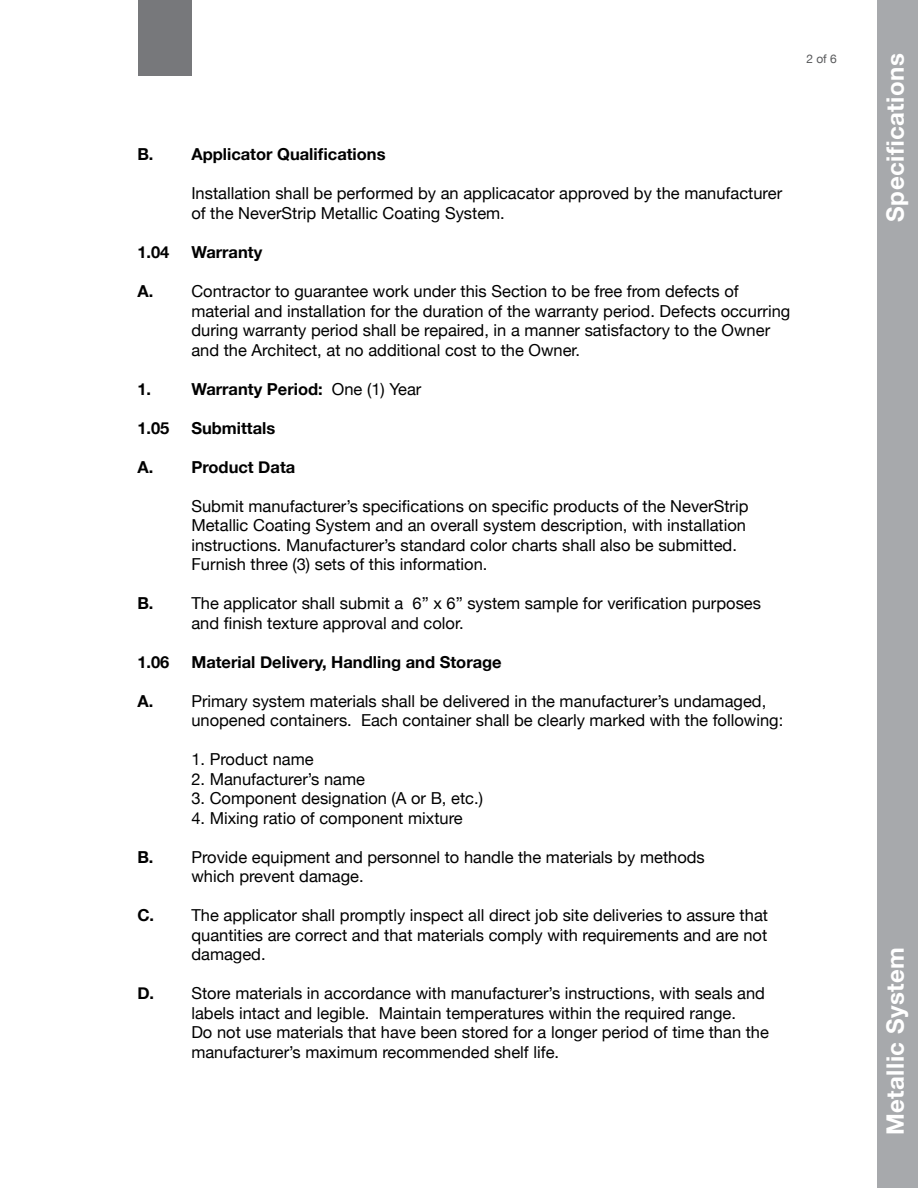
<style>
.page{position:relative;width:918px;height:1188px;background:#fff}
.page>*{position:absolute;margin:0;border:0;box-sizing:border-box;transform-origin:0 0}
.t1{font:700 24px "Helvetica Neue";letter-spacing:.02em;color:#fff}
.t2{font:16.5px/19.5px "Helvetica Neue";color:#000}
.t3{font:700 16.5px "Helvetica Neue";color:#000}
.t4{font:12px "Helvetica Neue";color:#58595b}
.s1{font-weight:700}
.s2{font-weight:400}
</style>
<div class="page">
<div style="left:878px;top:0;width:40px;height:1188px;background:#a7a9ac"></div>
<div style="left:138px;top:0;width:54px;height:76px;background:#77787b"></div>
<p class="t4" style="left:806px;top:50px;width:32px">2 of 6</p>
<p class="t3" style="left:137px;top:142px;width:250px">B. Applicator Qualifications</p>
<p class="t2" style="left:191px;top:185px;width:592px">Installation shall be performed by an applicacator approved by the manufacturer of the NeverStrip Metallic Coating System.</p>
<p class="t3" style="left:137px;top:239px;width:34px">1.04</p>
<p class="t3" style="left:191px;top:239px;width:72px">Warranty</p>
<p class="t2" style="left:191px;top:282px;width:600px;text-indent:-54px"><span class="s1">A.</span> Contractor to guarantee work under this Section to be free from defects of material and installation for the duration of the warranty period. Defects occurring during warranty period shall be repaired, in a manner satisfactory to the Owner and the Architect, at no additional cost to the Owner.</p>
<p class="t3" style="left:137px;top:376px;width:15px">1.</p>
<p class="t3" style="left:191px;top:376px;width:232px">Warranty Period: <span class="s2">One (1) Year</span></p>
<p class="t3" style="left:137px;top:415px;width:34px">1.05</p>
<p class="t3" style="left:191px;top:415px;width:85px">Submittals</p>
<p class="t3" style="left:137px;top:454px;width:159px">A. Product Data</p>
<p class="t2" style="left:191px;top:497px;width:559px">Submit manufacturer’s specifications on specific products of the NeverStrip Metallic Coating System and an overall system description, with installation instructions. Manufacturer’s standard color charts shall also be submitted.<br>Furnish three (3) sets of this information.</p>
<p class="t2" style="left:191px;top:594px;width:571px;text-indent:-54px"><span class="s1">B.</span> The applicator shall submit a 6” x 6” system sample for verification purposes and finish texture approval and color.</p>
<p class="t3" style="left:137px;top:649px;width:34px">1.06</p>
<p class="t3" style="left:191px;top:649px;width:312px">Material Delivery, Handling and Storage</p>
<p class="t2" style="left:191px;top:692px;width:593px;text-indent:-54px"><span class="s1">A.</span> Primary system materials shall be delivered in the manufacturer’s undamaged, unopened containers. Each container shall be clearly marked with the following:</p>
<p class="t2" style="left:191px;top:750px;width:124px">1. Product name</p>
<p class="t2" style="left:191px;top:770px;width:175px">2. Manufacturer’s name</p>
<p class="t2" style="left:191px;top:789px;width:293px">3. Component designation (A or B, etc.)</p>
<p class="t2" style="left:191px;top:809px;width:273px">4. Mixing ratio of component mixture</p>
<p class="t2" style="left:191px;top:848px;width:515px;text-indent:-54px"><span class="s1">B.</span> Provide equipment and personnel to handle the materials by methods which prevent damage.</p>
<p class="t2" style="left:191px;top:906px;width:578px;text-align:justify;text-indent:-54px"><span class="s1">C.</span> The applicator shall promptly inspect all direct job site deliveries to assure that quantities are correct and that materials comply with requirements and are not damaged.</p>
<p class="t2" style="left:191px;top:984px;width:579px;text-indent:-54px"><span class="s1">D.</span> Store materials in accordance with manufacturer’s instructions, with seals and labels intact and legible. Maintain temperatures within the required range.<br>Do not use materials that have been stored for a longer period of time than the manufacturer’s maximum recommended shelf life.</p>
<h1 class="t1" style="left:876px;top:222px;width:170px;rotate:-90deg">Specifications</h1>
<h1 class="t1" style="left:877px;top:1135px;width:190px;rotate:-90deg">Metallic System</h1>
</div>
